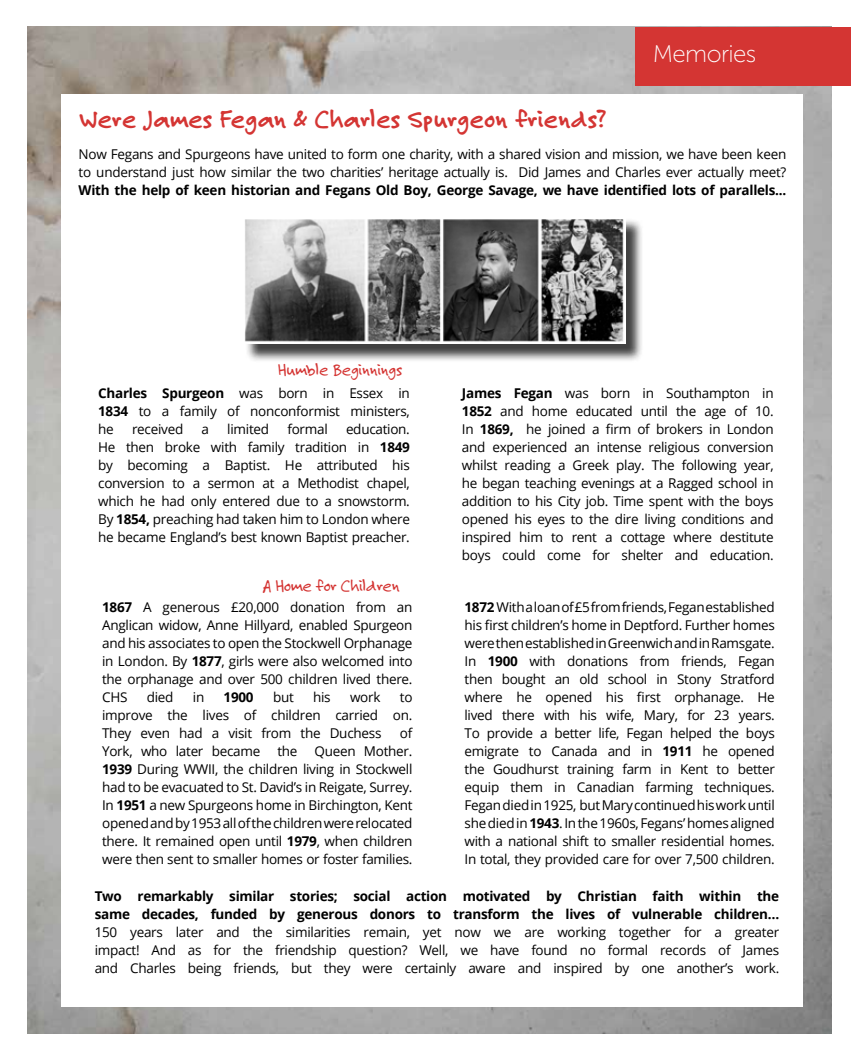
<style>
.page{position:relative;width:851px;height:1063px;background:#fff}
.page>*{position:absolute;margin:0;border:0;box-sizing:border-box;transform-origin:0 0}
.t1{font:700 27px "Felt Tip Roman";color:#d43533}
.t2{font:24px "Museo Sans 100";letter-spacing:-.025em;color:#fff}
.t3{font:18px "Felt Tip Roman";letter-spacing:-.02em;color:#d43533}
.t4{font:13.5px/18px "Open Sans";letter-spacing:-.02em;color:#000;text-align:justify}
.t5{font:700 13.5px/18px "Open Sans";letter-spacing:-.02em;color:#000}
.s1{font-weight:700}
</style>
<div class="page">
<img style="left:27px;top:27px;width:804px;height:1006px">
<div style="left:61px;top:94px;width:742px;height:913px;background:#fff"></div>
<div style="left:635px;top:27px;width:215px;height:58px;background:#d43533"></div>
<div style="left:244px;top:218px;width:399px;height:144px;background:#000;opacity:.75"></div>
<img style="left:244px;top:218px;width:381px;height:126px">
<h1 class="t1" style="left:80px;top:101px;width:527px">Were James Fegan &amp; Charles Spurgeon friends?</h1>
<h2 class="t2" style="left:652px;top:41px;width:105px">Memories</h2>
<p class="t4" style="left:78px;top:145px;width:709px">Now Fegans and Spurgeons have united to form one charity, with a shared vision and mission, we have been keen to understand just how similar the two charities’ heritage actually is. Did James and Charles ever actually meet?</p>
<p class="t5" style="left:78px;top:181px;width:709px">With the help of keen historian and Fegans Old Boy, George Savage, we have identified lots of parallels...</p>
<h3 class="t3" style="left:277px;top:358px;width:126px">Humble Beginnings</h3>
<p class="t4" style="left:98px;top:384px;width:313px"><span class="s1">Charles Spurgeon</span> was born in Essex in <span class="s1">1834</span> to a family of nonconformist ministers, he</p>
<p class="t4" style="left:132px;top:420px;width:53px">received</p>
<p class="t4" style="left:201px;top:420px;width:9px">a</p>
<p class="t4" style="left:227px;top:420px;width:43px">limited</p>
<p class="t4" style="left:287px;top:420px;width:42px">formal</p>
<p class="t4" style="left:98px;top:420px;width:313px;text-indent:248px">education.<br>He then broke with family tradition in <span class="s1">1849 </span>by becoming a Baptist. He attributed his conversion to a sermon at a Methodist chapel, which he had only entered due to a snowstorm.<br>By <span class="s1">1854,</span> preaching had taken him to London where he became England’s best known Baptist preacher.</p>
<h3 class="t3" style="left:262px;top:574px;width:139px">A Home for Children</h3>
<p class="t4" style="left:462px;top:384px;width:313px"><span class="s1">James Fegan</span> was born in Southampton in <span class="s1">1852</span> and home educated until the age of 10.<br>In <span class="s1">1869,</span> he joined a firm of brokers in London and experienced an intense religious conversion whilst reading a Greek play. The following year, he began teaching evenings at a Ragged school in addition to his City job. Time spent with the boys opened his eyes to the dire living conditions and inspired him to rent a cottage where destitute boys could come for shelter and education.</p>
<p class="t4" style="left:464px;top:598px;width:312px"><span class="s1">1872</span> With a loan of £5 from friends, Fegan established his first children’s home in Deptford. Further homes were then established in Greenwich and in Ramsgate.<br>In <span class="s1">1900</span> with donations from friends, Fegan then bought an old school in Stony Stratford where he opened his first orphanage. He lived there with his wife, Mary, for 23 years.<br>To provide a better life, Fegan helped the boys emigrate to Canada and in <span class="s1">1911</span> he opened the Goudhurst training farm in Kent to better equip them in Canadian farming techniques.<br>Fegan died in 1925, but Mary continued his work until she died in <span class="s1">1943</span>. In the 1960s, Fegans’ homes aligned with a national shift to smaller residential homes.<br>In total, they provided care for over 7,500 children.</p>
<p class="t5" style="left:95px;top:887px;width:686px">Two remarkably similar stories; social action motivated by Christian faith within the same decades, funded by generous donors to transform the lives of vulnerable children…</p>
<p class="t4" style="left:95px;top:923px;width:686px">150 years later and the similarities remain, yet now we are working together for a greater impact! And as for the friendship question? Well, we have found no formal records of James and Charles being friends, but they were certainly aware and inspired by one another’s work.</p>
<p class="t4" style="left:102px;top:598px;width:312px"><span class="s1">1867</span> A generous £20,000 donation from an Anglican widow, Anne Hillyard, enabled Spurgeon and his associates to open the Stockwell Orphanage in London. By <span class="s1">1877</span>, girls were also welcomed into the orphanage and over 500 children lived there.<br>CHS</p>
<p class="t4" style="left:147px;top:688px;width:28px">died</p>
<p class="t4" style="left:193px;top:688px;width:13px">in</p>
<p class="t5" style="left:223px;top:688px;width:32px">1900</p>
<p class="t4" style="left:273px;top:688px;width:22px">but</p>
<p class="t4" style="left:313px;top:688px;width:19px">his</p>
<p class="t4" style="left:350px;top:688px;width:32px">work</p>
<p class="t4" style="left:102px;top:688px;width:312px;text-indent:298px">to improve the lives of children carried on.<br>They even had a visit from the Duchess</p>
<p class="t4" style="left:400px;top:724px;width:14px">of</p>
<p class="t4" style="left:102px;top:742px;width:160px">York, who later became</p>
<p class="t4" style="left:277px;top:742px;width:22px">the</p>
<p class="t4" style="left:102px;top:742px;width:312px;text-indent:212px">Queen Mother.<br><span class="s1">1939</span> During WWII, the children living in Stockwell had to be evacuated to St. David’s in Reigate, Surrey.<br>In <span class="s1">1951</span> a new Spurgeons home in Birchington, Kent opened and by 1953 all of the children were relocated there. It remained open until <span class="s1">1979</span>, when children were then sent to smaller homes or foster families.</p>
</div>
